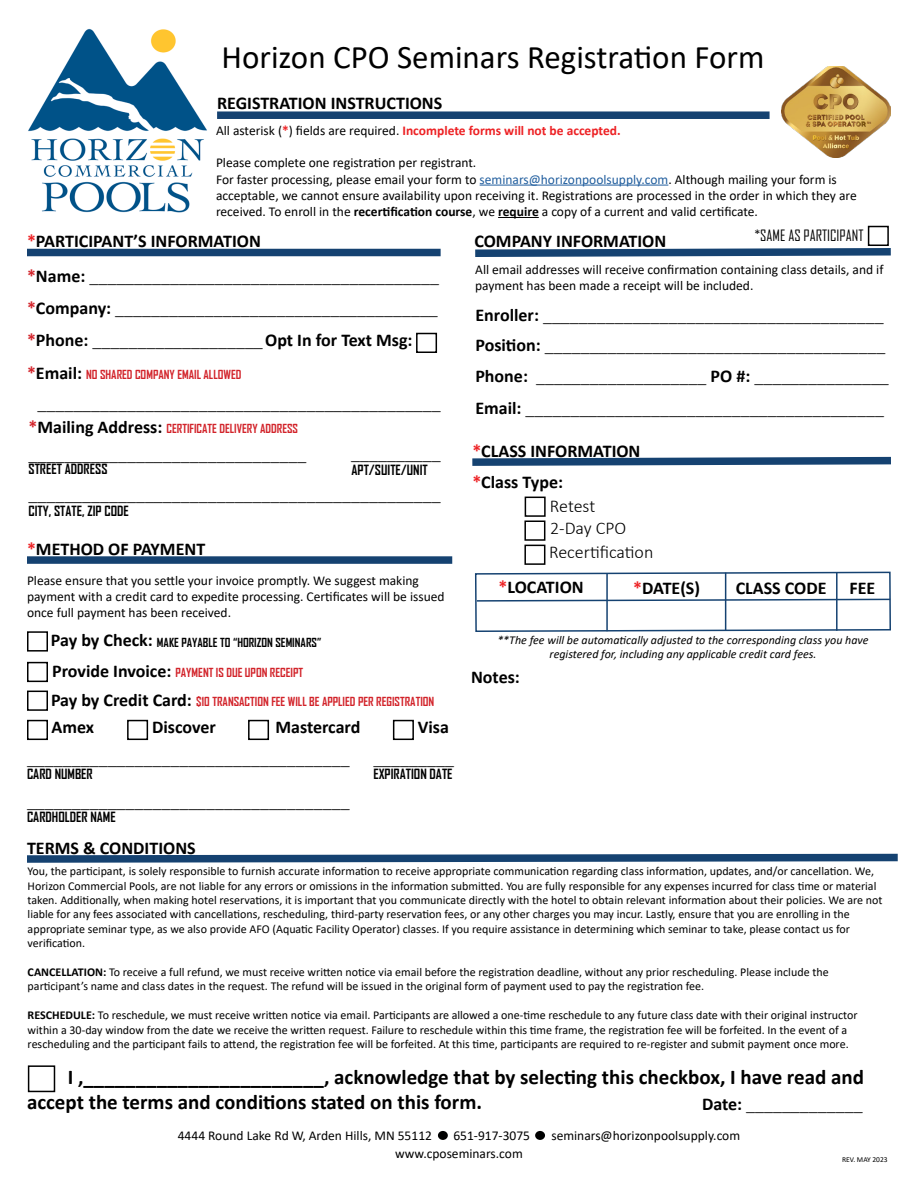
<style>
.page{position:relative;width:918px;height:1188px;background:#fff}
.page>*{position:absolute;margin:0;border:0;box-sizing:border-box;transform-origin:0 0}
.t1{font:33px "Calibri";color:#000}
.t2{font:700 21px/25.2px "Calibri";color:#000}
.t3{font:300 18px/24.5px "Calibri";color:#000}
.t4{font:700 18px/31.5px "Calibri";color:#000}
.t5{font:15px "Agency FB";color:#000}
.t6{font:13.5px/16.2px "Calibri";color:#000}
.t7{font:700 13.5px "Agency FB";color:#000}
.t8{font:700 13.5px "Calibri";color:#ed2124}
.t9{font:12px/14.4px "Calibri";color:#000}
.t10{font:700 12px "Agency FB";color:#d2232a}
.t11{font:italic 12px/14.4px "Calibri";color:#000;text-align:center}
.t12{font:700 12px "Agency FB";color:#000}
.t13{font:7.5px "Calibri";color:#000}
.s1{font-weight:400;color:#000}
.s2{color:#215e9e}
.s3{font-weight:700}
.s4{color:#ed2124}
.s5{font-weight:700;color:#d2232a}
.s6{color:#d2232a}
.s7{font-weight:300}
.s8{font-family:"Calibri";font-size:18px}
.s9{font-family:"Calibri";font-size:18px;color:#000}
</style>
<div class="page">
<div style="left:438px;top:1131px;width:10px;height:9px;background:#000101;border-radius:50%"></div>
<div style="left:535px;top:1131px;width:10px;height:9px;background:#000101;border-radius:50%"></div>
<svg style="left:27px;top:853px;width:871px;height:10px"></svg>
<div style="left:28px;top:1065px;width:27px;height:27px;border:2px solid #000"></div>
<div style="left:27px;top:556px;width:425px;height:8px;background:#154271"></div>
<div style="left:27px;top:662px;width:21px;height:20px;border:2px solid #000"></div>
<div style="left:27px;top:720px;width:21px;height:20px;border:2px solid #000"></div>
<div style="left:127px;top:720px;width:21px;height:20px;border:2px solid #000"></div>
<div style="left:248px;top:720px;width:21px;height:20px;border:2px solid #000"></div>
<div style="left:393px;top:720px;width:21px;height:20px;border:2px solid #000"></div>
<div style="left:27px;top:631px;width:21px;height:21px;border:2px solid #000"></div>
<div style="left:27px;top:691px;width:21px;height:20px;border:2px solid #000"></div>
<svg style="left:472px;top:456px;width:419px;height:10px"></svg>
<div style="left:524px;top:520px;width:21px;height:21px;border:2px solid #000"></div>
<div style="left:524px;top:545px;width:21px;height:20px;border:2px solid #000"></div>
<div style="left:525px;top:497px;width:21px;height:20px;border:2px solid #000"></div>
<svg style="left:475px;top:571px;width:416px;height:61px"></svg>
<hr style="left:836px;top:573px;width:2px;height:58px;background:#154271">
<svg style="left:475px;top:244px;width:416px;height:13px"></svg>
<div style="left:416px;top:333px;width:21px;height:20px;border:2px solid #000"></div>
<div style="left:27px;top:249px;width:414px;height:7px;background:#154271"></div>
<div style="left:868px;top:226px;width:21px;height:20px;border:2px solid #000"></div>
<hr style="left:480px;top:185px;width:188px;height:1px;background:#215e9e">
<hr style="left:498px;top:217px;width:41px;height:1px;background:#000">
<div style="left:217px;top:111px;width:553px;height:8px;background:#154271"></div>
<img style="left:28px;top:28px;width:179px;height:185px">
<img style="left:782px;top:66px;width:109px;height:92px">
<h1 class="t1" style="left:222px;top:34px;width:544px">Horizon CPO Seminars Registration Form</h1>
<h3 class="t4" style="left:217px;top:87px;width:227px">REGISTRATION INSTRUCTIONS</h3>
<p class="t8" style="left:216px;top:121px;width:406px"><span class="s1">All asterisk (</span>*<span class="s1">) fields are required.</span> Incomplete forms will not be accepted.</p>
<p class="t6" style="left:216px;top:154px;width:642px">Please complete one registration per registrant.<br>For faster processing, please email your form to <span class="s2">seminars@horizonpoolsupply.com</span>. Although mailing your form is acceptable, we cannot ensure availability upon receiving it. Registrations are processed in the order in which they are received. To enroll in the <span class="s3">recertification course</span>, we <span class="s3">require</span> a copy of a current and valid certificate.</p>
<h3 class="t4" style="left:27px;top:225px;width:235px"><span class="s4">*</span>PARTICIPANT’S INFORMATION</h3>
<h3 class="t3" style="left:27px;top:263px;width:414px"><span class="s5">*</span><span class="s3">Name:</span> _______________________________________</h3>
<h3 class="t3" style="left:27px;top:296px;width:412px"><span class="s5">*</span><span class="s3">Company:</span> ____________________________________</h3>
<h3 class="t4" style="left:27px;top:324px;width:387px"><span class="s6">*</span>Phone: <span class="s7">___________________</span>Opt In for Text Msg:</h3>
<p class="t10" style="left:27px;top:367px;width:216px"><span class="s8">*</span><span class="s9">Email:</span> NO SHARED COMPANY EMAIL ALLOWED</p>
<h3 class="t3" style="left:38px;top:391px;width:405px">_____________________________________________</h3>
<p class="t10" style="left:29px;top:421px;width:271px"><span class="s8">*</span><span class="s9">Mailing Address:</span> CERTIFICATE DELIVERY ADDRESS</p>
<h3 class="t3" style="left:351px;top:440px;width:91px">__________</h3>
<h3 class="t3" style="left:29px;top:441px;width:279px">_______________________________</h3>
<p class="t7" style="left:28px;top:461px;width:81px">STREET ADDRESS</p>
<p class="t7" style="left:352px;top:461px;width:78px">APT/SUITE/UNIT</p>
<h3 class="t3" style="left:29px;top:482px;width:414px">______________________________________________</h3>
<p class="t7" style="left:28px;top:502px;width:102px">CITY, STATE, ZIP CODE</p>
<h3 class="t4" style="left:27px;top:533px;width:180px"><span class="s4">*</span>METHOD OF PAYMENT</h3>
<h3 class="t4" style="left:474px;top:225px;width:193px">COMPANY INFORMATION</h3>
<p class="t5" style="left:754px;top:226px;width:111px">*SAME AS PARTICIPANT</p>
<p class="t6" style="left:475px;top:261px;width:410px">All email addresses will receive confirmation containing class details, and if payment has been made a receipt will be included.</p>
<h3 class="t3" style="left:475px;top:303px;width:410px"><span class="s3">Enroller:</span> ______________________________________</h3>
<h3 class="t3" style="left:475px;top:332px;width:412px"><span class="s3">Position:</span> ______________________________________</h3>
<h3 class="t3" style="left:475px;top:363px;width:415px"><span class="s3">Phone:</span> ___________________ <span class="s3">PO #:</span> _______________</h3>
<h3 class="t3" style="left:475px;top:396px;width:410px"><span class="s3">Email:</span> ________________________________________</h3>
<h3 class="t4" style="left:472px;top:435px;width:170px"><span class="s4">*</span>CLASS INFORMATION <span class="s4">*</span>Class Type:</h3>
<h3 class="t3" style="left:549px;top:516px;width:106px">2-Day CPO<br>Recertification</h3>
<h3 class="t3" style="left:550px;top:493px;width:47px">Retest</h3>
<p class="t6" style="left:27px;top:572px;width:419px">Please ensure that you settle your invoice promptly. We suggest making payment with a credit card to expedite processing. Certificates will be issued once full payment has been received.</p>
<h3 class="t4" style="left:633px;top:572px;width:68px"><span class="s4">*</span>DATE(S)</h3>
<h3 class="t4" style="left:736px;top:572px;width:92px">CLASS CODE</h3>
<h3 class="t4" style="left:850px;top:572px;width:27px">FEE</h3>
<h3 class="t4" style="left:499px;top:571px;width:87px"><span class="s4">*</span>LOCATION</h3>
<p class="t12" style="left:51px;top:635px;width:272px"><span class="s8">Pay by Check:</span> MAKE PAYABLE TO “HORIZON SEMINARS”</p>
<p class="t10" style="left:52px;top:665px;width:253px"><span class="s9">Provide Invoice:</span> PAYMENT IS DUE UPON RECEIPT</p>
<p class="t10" style="left:51px;top:694px;width:385px"><span class="s9">Pay by Credit Card:</span> $10 TRANSACTION FEE WILL BE APPLIED PER REGISTRATION</p>
<h3 class="t4" style="left:52px;top:711px;width:44px">Amex</h3>
<h3 class="t4" style="left:152px;top:711px;width:65px">Discover</h3>
<h3 class="t4" style="left:275px;top:711px;width:86px">Mastercard</h3>
<h3 class="t4" style="left:418px;top:711px;width:33px">Visa</h3>
<h3 class="t3" style="left:27px;top:746px;width:324px">____________________________________</h3>
<h3 class="t3" style="left:373px;top:746px;width:82px">_________</h3>
<p class="t7" style="left:27px;top:766px;width:67px">CARD NUMBER</p>
<p class="t7" style="left:373px;top:766px;width:81px">EXPIRATION DATE</p>
<h3 class="t3" style="left:27px;top:788px;width:324px">____________________________________</h3>
<p class="t7" style="left:27px;top:808px;width:90px">CARDHOLDER NAME</p>
<p class="t11" style="left:497px;top:632px;width:373px">**The fee will be automatically adjusted to the corresponding class you have registered for, including any applicable credit card fees.</p>
<h3 class="t4" style="left:471px;top:661px;width:50px">Notes:</h3>
<h3 class="t4" style="left:27px;top:832px;width:170px">TERMS &amp; CONDITIONS</h3>
<p class="t9" style="left:28px;top:864px;width:856px">You, the participant, is solely responsible to furnish accurate information to receive appropriate communication regarding class information, updates, and/or cancellation. We, Horizon Commercial Pools, are not liable for any errors or omissions in the information submitted. You are fully responsible for any expenses incurred for class time or material taken. Additionally, when making hotel reservations, it is important that you communicate directly with the hotel to obtain relevant information about their policies. We are not liable for any fees associated with cancellations, rescheduling, third-party reservation fees, or any other charges you may incur. Lastly, ensure that you are enrolling in the appropriate seminar type, as we also provide AFO (Aquatic Facility Operator) classes. If you require assistance in determining which seminar to take, please contact us for verification.</p>
<p class="t9" style="left:28px;top:964px;width:803px"><span class="s3">CANCELLATION:</span> To receive a full refund, we must receive written notice via email before the registration deadline, without any prior rescheduling. Please include the participant’s name and class dates in the request. The refund will be issued in the original form of payment used to pay the registration fee.</p>
<p class="t9" style="left:28px;top:1008px;width:832px"><span class="s3">RESCHEDULE:</span> To reschedule, we must receive written notice via email. Participants are allowed a one-time reschedule to any future class date with their original instructor within a 30-day window from the date we receive the written request. Failure to reschedule within this time frame, the registration fee will be forfeited. In the event of a rescheduling and the participant fails to attend, the registration fee will be forfeited. At this time, participants are required to re-register and submit payment once more.</p>
<h2 class="t2" style="left:27px;top:1064px;width:839px;text-indent:41px">I ,_______________________, acknowledge that by selecting this checkbox, I have read and accept the terms and conditions stated on this form.</h2>
<h3 class="t3" style="left:702px;top:1092px;width:162px"><span class="s3">Date:</span> _____________</h3>
<p class="t6" style="left:178px;top:1127px;width:256px">4444 Round Lake Rd W, Arden Hills, MN 55112</p>
<p class="t6" style="left:453px;top:1127px;width:78px">651-917-3075</p>
<p class="t6" style="left:551px;top:1127px;width:190px">seminars@horizonpoolsupply.com</p>
<p class="t6" style="left:395px;top:1145px;width:129px">www.cposeminars.com</p>
<p class="t13" style="left:842px;top:1154px;width:47px">REV. MAY 2023</p>
</div>
